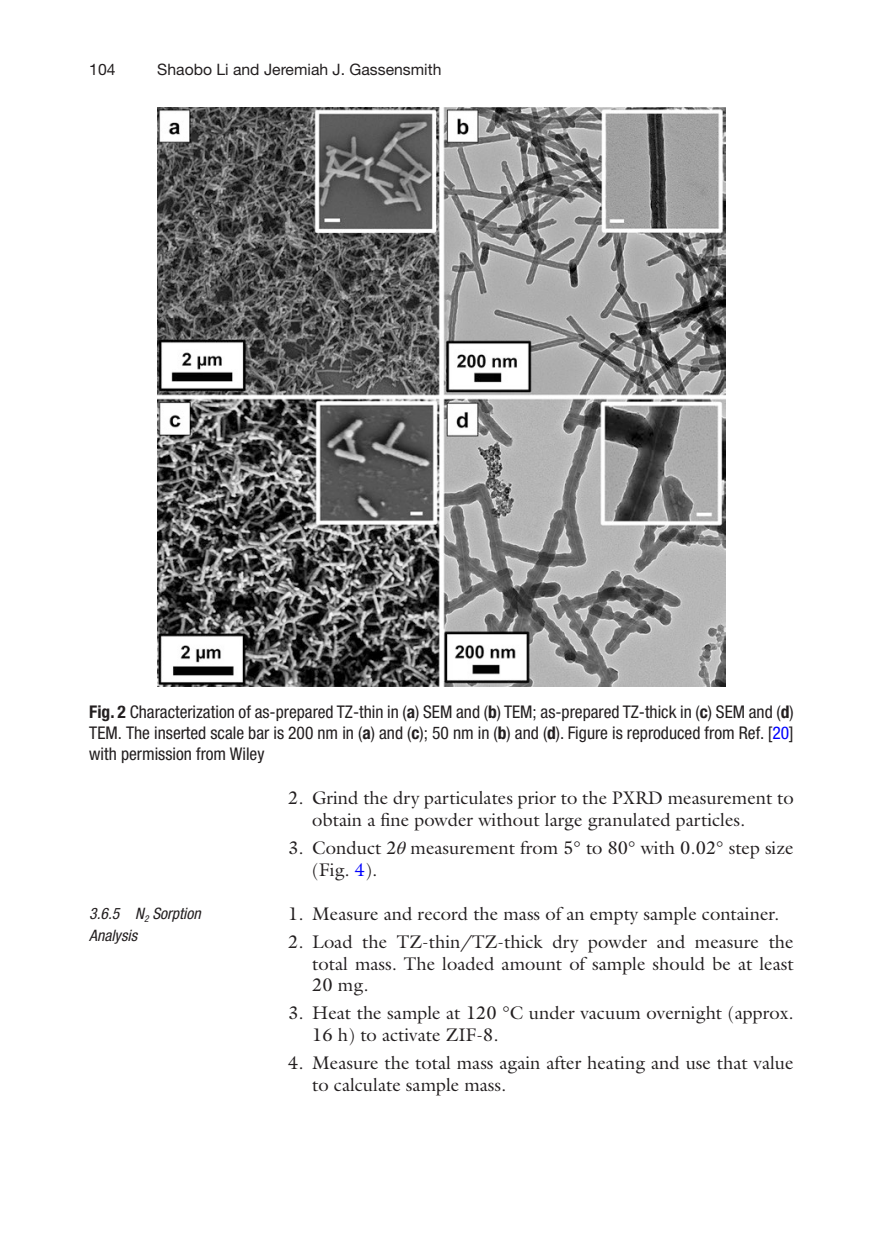
<style>
.page{position:relative;width:883px;height:1260px;background:#fff}
.page>*{position:absolute;margin:0;border:0;box-sizing:border-box;transform-origin:0 0}
.t1{font:18.38px/21.9px "Tfhcgb Galliard Std";color:#231f20}
.t2{font:condensed 17.5px/21px "Hdhsfm Helvetica Neue LT Std";color:#231f20;text-align:justify}
.t3{font:15.75px "Fnrvtm Helvetica Neue LT Std";color:#231f20}
.t4{font:italic condensed 15.75px/21.9px "Kqtvng Helvetica Neue LT Std";color:#231f20}
.s1{font-family:"Khfdsw Helvetica Neue LT Std";font-weight:700}
.s2{color:#00f}
.s3{font-family:"Swmxgm STIX General";font-style:italic}
</style>
<div class="page">
<img style="left:158px;top:107px;width:567px;height:579px">
<p class="t3" style="left:89px;top:60px;width:28px">104</p>
<p class="t3" style="left:157px;top:60px;width:286px">Shaobo Li and Jeremiah J. Gassensmith</p>
<p class="t2" style="left:89px;top:701px;width:706px"><span class="s1">Fig. 2</span> Characterization of as-prepared TZ-thin in (<span class="s1">a</span>) SEM and (<span class="s1">b</span>) TEM; as-prepared TZ-thick in (<span class="s1">c</span>) SEM and (<span class="s1">d</span>)<br>TEM. The inserted scale bar is 200 nm in (<span class="s1">a</span>) and (<span class="s1">c</span>); 50 nm in (<span class="s1">b</span>) and (<span class="s1">d</span>). Figure is reproduced from Ref. [<span class="s2">20</span>] with permission from Wiley</p>
<p class="t4" style="left:89px;top:903px;width:113px">3.6.5 N<sub>2</sub> Sorption<br>Analysis</p>
<p class="t1" style="left:312px;top:787px;width:483px;text-indent:-24px">2. Grind the dry particulates prior to the PXRD measurement to obtain a fine powder without large granulated particles.</p>
<p class="t1" style="left:312px;top:837px;width:483px;text-indent:-24px">3. Conduct 2<span class="s3">θ</span> measurement from 5° to 80° with 0.02° step size (Fig. <span class="s2">4</span>).</p>
<p class="t1" style="left:288px;top:902px;width:493px">1. Measure and record the mass of an empty sample container.</p>
<p class="t1" style="left:312px;top:930px;width:483px;text-align:justify;text-indent:-24px">2. Load the TZ-thin/TZ-thick dry powder and measure the total mass. The loaded amount of sample should be at least 20 mg.</p>
<p class="t1" style="left:312px;top:1002px;width:483px;text-indent:-24px">3. Heat the sample at 120 °C under vacuum overnight (approx.<br>16 h) to activate ZIF-8.</p>
<p class="t1" style="left:312px;top:1052px;width:483px;text-indent:-24px">4. Measure the total mass again after heating and use that value to calculate sample mass.</p>
</div>
